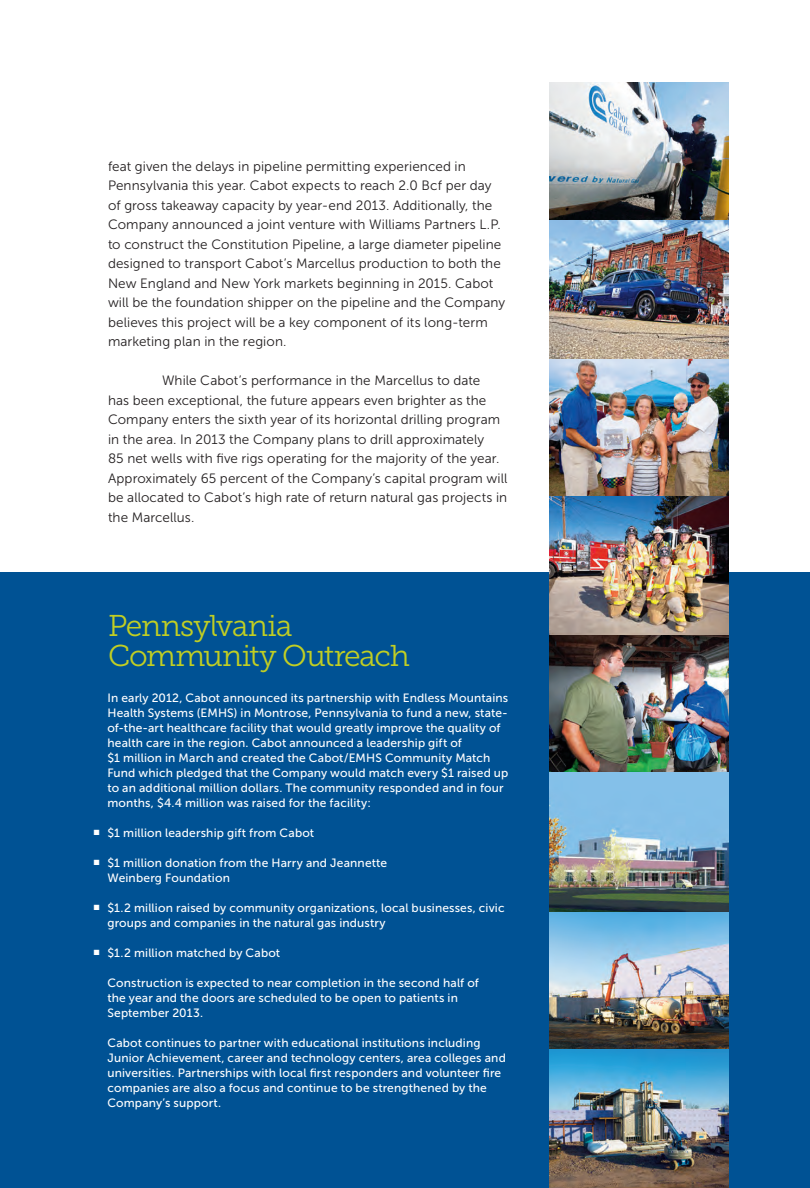
<style>
.page{position:relative;width:810px;height:1188px;background:#fff}
.page>*{position:absolute;margin:0;border:0;box-sizing:border-box;transform-origin:0 0}
.t1{font:30px/30px "Museo Slab 300";letter-spacing:-.03em;color:#c1ce23}
.Body_Copy{font:13.5px/19.5px "Museo Sans 300";letter-spacing:.005em;color:#231f20}
.t2{font:12px/15px "Museo Sans 500";letter-spacing:.015em;color:#fff}
</style>
<div class="page">
<div style="left:0;top:572px;width:810px;height:616px;background:#005294"></div>
<img style="left:549px;top:82px;width:180px;height:138px">
<img style="left:549px;top:634px;width:180px;height:138px">
<img style="left:549px;top:358px;width:180px;height:138px">
<img style="left:549px;top:912px;width:180px;height:138px">
<img style="left:549px;top:1050px;width:180px;height:138px">
<img style="left:549px;top:772px;width:180px;height:140px">
<img style="left:549px;top:220px;width:180px;height:138px">
<img style="left:549px;top:496px;width:180px;height:138px">
<p class="Body_Copy" style="left:108px;top:157px;width:399px">feat given the delays in pipeline permitting experienced in Pennsylvania this year. Cabot expects to reach 2.0 Bcf per day of gross takeaway capacity by year-end 2013. Additionally, the Company announced a joint venture with Williams Partners L.P. to construct the Constitution Pipeline, a large diameter pipeline designed to transport Cabot’s Marcellus production to both the New England and New York markets beginning in 2015. Cabot will be the foundation shipper on the pipeline and the Company believes this project will be a key component of its long-term marketing plan in the region.</p>
<p class="Body_Copy" style="left:108px;top:371px;width:401px;text-indent:54px">While Cabot’s performance in the Marcellus to date<br>has been exceptional, the future appears even brighter as the Company enters the sixth year of its horizontal drilling program in the area. In 2013 the Company plans to drill approximately<br>85 net wells with five rigs operating for the majority of the year.<br>Approximately 65 percent of the Company’s capital program will be allocated to Cabot’s high rate of return natural gas projects in the Marcellus.</p>
<p class="t1" style="left:108px;top:611px;width:303px">Pennsylvania<br>Community Outreach</p>
<p class="t2" style="left:107px;top:690px;width:403px">In early 2012, Cabot announced its partnership with Endless Mountains Health Systems (EMHS) in Montrose, Pennsylvania to fund a new, state&shy;of-the-art healthcare facility that would greatly improve the quality of health care in the region. Cabot announced a leadership gift of<br>$1 million in March and created the Cabot/EMHS Community Match Fund which pledged that the Company would match every $1 raised up to an additional million dollars. The community responded and in four months, $4.4 million was raised for the facility:</p>
<p class="t2" style="left:94px;top:825px;width:222px">■ $1 million leadership gift from Cabot</p>
<p class="t2" style="left:107px;top:855px;width:281px;text-indent:-14px">■ $1 million donation from the Harry and Jeannette<br>Weinberg Foundation</p>
<p class="t2" style="left:107px;top:900px;width:399px;text-indent:-14px">■ $1.2 million raised by community organizations, local businesses, civic groups and companies in the natural gas industry</p>
<p class="t2" style="left:94px;top:945px;width:188px">■ $1.2 million matched by Cabot</p>
<p class="t2" style="left:107px;top:975px;width:373px">Construction is expected to near completion in the second half of the year and the doors are scheduled to be open to patients in<br>September 2013.</p>
<p class="t2" style="left:107px;top:1035px;width:400px">Cabot continues to partner with educational institutions including Junior Achievement, career and technology centers, area colleges and universities. Partnerships with local first responders and volunteer fire companies are also a focus and continue to be strengthened by the Company’s support.</p>
</div>
